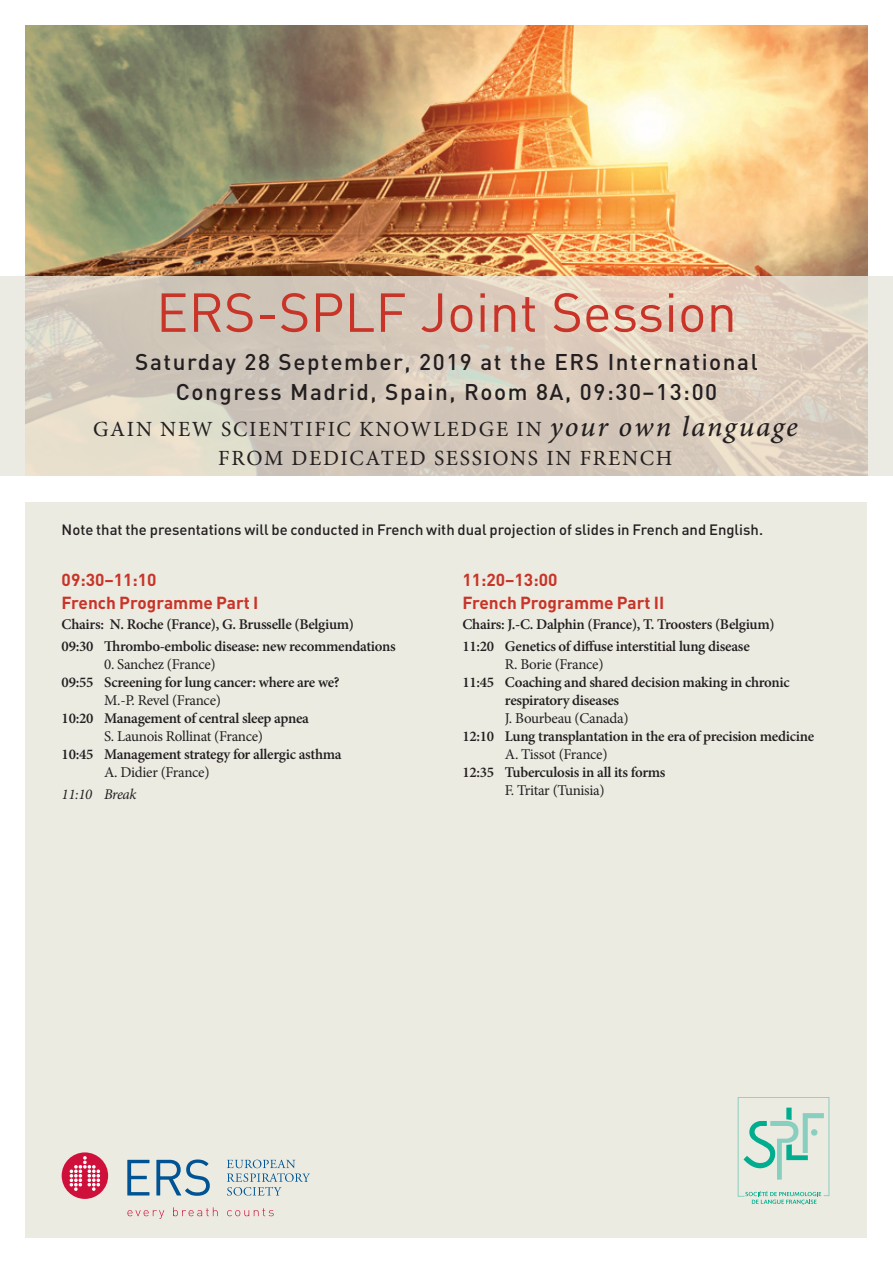
<style>
.page{position:relative;width:893px;height:1263px;background:#fff}
.page>*{position:absolute;margin:0;border:0;box-sizing:border-box;transform-origin:0 0}
._0_grand_titre{font:54px "DIN";color:#c83428}
._0__jour_et_room{font:500 22.5px/30px "DIN";letter-spacing:.07em;color:#231f20;text-align:center}
._0__slogan{font:21.6px/29px "Minion Pro";letter-spacing:.08em;color:#231f20;text-align:center}
._1__titre_aims{font:700 17.25px "DIN";color:#c83428}
._7__Speaker{font:15px "Minion Pro";letter-spacing:-.02em;color:#231f20}
._6__Présentation{font:600 14.85px/18px "Minion Pro";letter-spacing:-.02em;color:#231f20}
._2__Texte_courant_ai{font:500 14.85px "DIN";color:#231f20}
._3__chaires{font:600 14.85px "Minion Pro";letter-spacing:-.02em;color:#231f20}
._8__break{font:italic 14.85px "Minion Pro";letter-spacing:-.03em;color:#231f20}
.s1{font-weight:500;font-style:italic;font-size:28.95px}
</style>
<div class="page">
<div style="left:26px;top:502px;width:841px;height:735px;background:#ecebe2"></div>
<svg style="left:227px;top:1160px;width:83px;height:36px"></svg>
<svg style="left:127px;top:1160px;width:22px;height:35px"></svg>
<svg style="left:127px;top:1210px;width:37px;height:9px"></svg>
<svg style="left:173px;top:1207px;width:45px;height:9px"></svg>
<svg style="left:227px;top:1208px;width:47px;height:8px"></svg>
<div style="left:62px;top:1152px;width:46px;height:47px;background:#cf103b;border-radius:50%"></div>
<svg style="left:70px;top:1156px;width:30px;height:35px"></svg>
<svg style="left:156px;top:1159px;width:54px;height:37px"></svg>
<svg style="left:738px;top:1097px;width:91px;height:108px"></svg>
<img style="left:26px;top:26px;width:841px;height:250px">
<svg style="left:0;top:276px;width:893px;height:200px;background:#dacec0"></svg>
<p class="_0_grand_titre" style="left:156px;top:279px;width:582px">ERS-SPLF Joint Session</p>
<p class="_0__jour_et_room" style="left:135px;top:346px;width:624px">Saturday 28 September, 2019 at the ERS International<br>Congress Madrid, Spain, Room 8A, 09:30–13:00</p>
<p class="_0__slogan" style="left:93px;top:415px;width:706px">GAIN NEW SCIENTIFIC KNOWLEDGE IN <span class="s1">your own language<br></span>FROM DEDICATED SESSIONS IN FRENCH</p>
<p class="_2__Texte_courant_ai" style="left:62px;top:520px;width:703px">Note that the presentations will be conducted in French with dual projection of slides in French and English.</p>
<p class="_1__titre_aims" style="left:62px;top:569px;width:96px">09:30–11:10</p>
<p class="_1__titre_aims" style="left:62px;top:591px;width:198px">French Programme Part I</p>
<p class="_3__chaires" style="left:62px;top:614px;width:294px">Chairs: N. Roche (France), G. Brusselle (Belgium)</p>
<p class="_6__Présentation" style="left:62px;top:637px;width:336px">09:30 Thrombo-embolic disease: new recommendations</p>
<p class="_7__Speaker" style="left:104px;top:654px;width:113px">0. Sanchez (France)</p>
<p class="_6__Présentation" style="left:62px;top:673px;width:280px">09:55 Screening for lung cancer: where are we?</p>
<p class="_7__Speaker" style="left:104px;top:690px;width:118px">M.-P. Revel (France)</p>
<p class="_6__Présentation" style="left:62px;top:709px;width:249px">10:20 Management of central sleep apnea</p>
<p class="_7__Speaker" style="left:104px;top:726px;width:160px">S. Launois Rollinat (France)</p>
<p class="_6__Présentation" style="left:62px;top:745px;width:281px">10:45 Management strategy for allergic asthma</p>
<p class="_7__Speaker" style="left:104px;top:762px;width:107px">A. Didier (France)</p>
<p class="_8__break" style="left:62px;top:784px;width:76px">11:10 Break</p>
<p class="_1__titre_aims" style="left:462px;top:569px;width:96px">11:20–13:00</p>
<p class="_1__titre_aims" style="left:462px;top:591px;width:203px">French Programme Part II</p>
<p class="_3__chaires" style="left:462px;top:614px;width:314px">Chairs: J.-C. Dalphin (France), T. Troosters (Belgium)</p>
<p class="_6__Présentation" style="left:462px;top:637px;width:289px">11:20 Genetics of diffuse interstitial lung disease</p>
<p class="_7__Speaker" style="left:505px;top:654px;width:100px">R. Borie (France)</p>
<p class="_6__Présentation" style="left:505px;top:673px;width:286px;text-indent:-43px">11:45 Coaching and shared decision making in chronic respiratory diseases</p>
<p class="_7__Speaker" style="left:505px;top:708px;width:125px">J. Bourbeau (Canada)</p>
<p class="_6__Présentation" style="left:462px;top:727px;width:353px">12:10 Lung transplantation in the era of precision medicine</p>
<p class="_7__Speaker" style="left:505px;top:744px;width:104px">A. Tissot (France)</p>
<p class="_6__Présentation" style="left:462px;top:763px;width:205px">12:35 Tuberculosis in all its forms</p>
<p class="_7__Speaker" style="left:505px;top:780px;width:101px">F. Tritar (Tunisia)</p>
</div>
